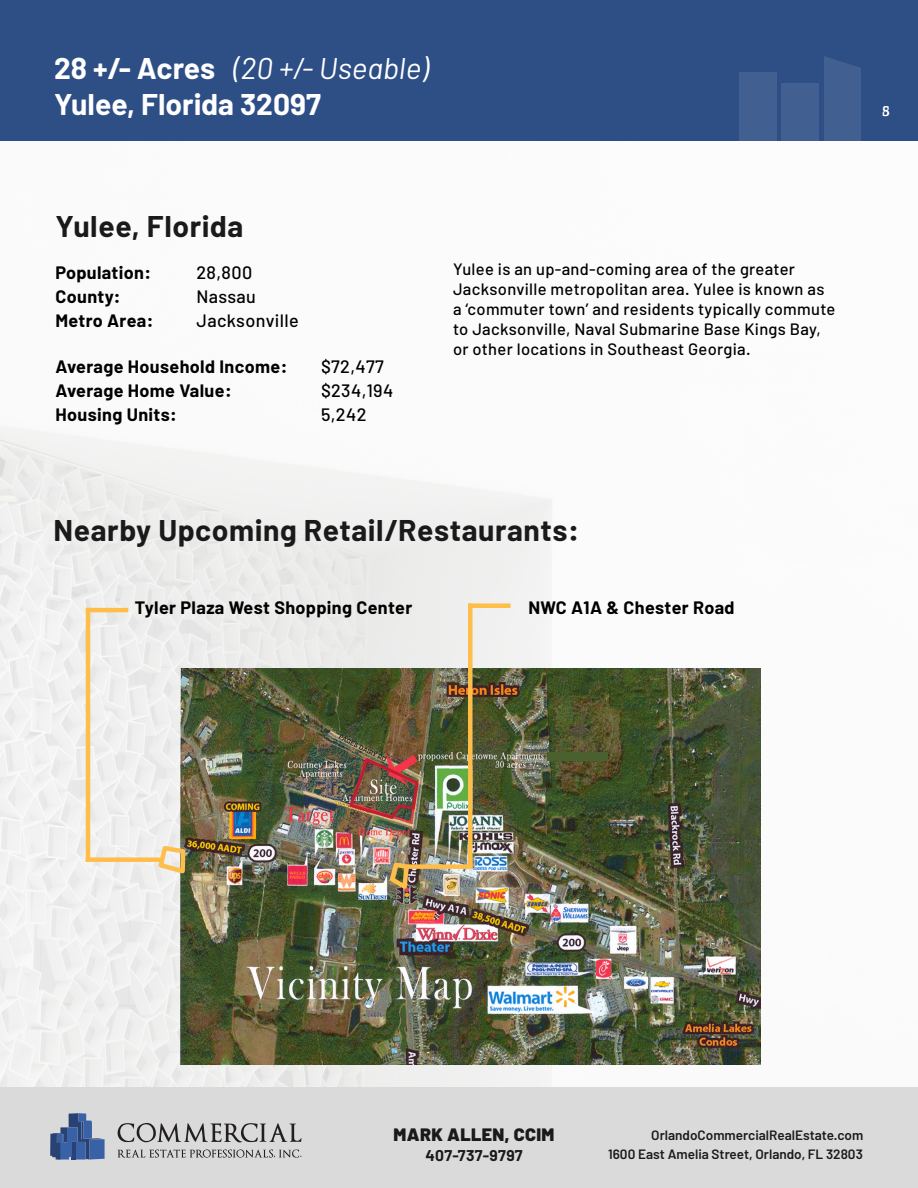
<style>
.page{position:relative;width:918px;height:1188px;background:#fff}
.page>*{position:absolute;margin:0;border:0;box-sizing:border-box;transform-origin:0 0}
.t1{font:700 30px "Barlow";letter-spacing:.02em;color:#1a1a1a}
.t2{font:700 30px/36px "Barlow";color:#fff}
.t3{font:700 18px/24px "Barlow";letter-spacing:.02em;color:#000}
.t4{font:500 18px/24px "Barlow";letter-spacing:.02em;color:#000}
.t5{font:900 18px "Barlow";letter-spacing:.02em;color:#1a1a1a}
.t6{font:500 16.5px/19.8px "Barlow";letter-spacing:.02em;color:#000}
.t7{font:700 15.6px "Barlow";letter-spacing:.02em;color:#1a1a1a}
.t8{font:15px "Myriad Pro";color:#fff}
.t9{font:600 13.5px/19.4px "Barlow";color:#1a1a1a;text-align:right}
.s1{font-weight:400;font-style:italic}
</style>
<div class="page">
<img style="left:0;top:426px;width:761px;height:661px">
<div style="left:0;top:0;width:918px;height:141px;background:#2e4e86"></div>
<div style="left:782px;top:83px;width:37px;height:58px;background:#425f91"></div>
<svg style="left:824px;top:56px;width:37px;height:85px;background:#405d90"></svg>
<div style="left:740px;top:72px;width:37px;height:69px;background:#425f91"></div>
<div style="left:0;top:1087px;width:918px;height:101px;background:#dadada"></div>
<svg style="left:50px;top:1113px;width:55px;height:47px"></svg>
<svg style="left:118px;top:1123px;width:183px;height:19px"></svg>
<svg style="left:118px;top:1149px;width:183px;height:9px"></svg>
<img style="left:180px;top:668px;width:580px;height:397px">
<svg style="left:387px;top:860px;width:24px;height:33px"></svg>
<svg style="left:155px;top:843px;width:33px;height:34px"></svg>
<img style="left:347px;top:756px;width:73px;height:65px">
<div style="left:547px;top:752px;width:61px;height:9px;background:#4a602e"></div>
<hr style="left:88px;top:608px;width:38px;height:4px;background:#ffbe4a">
<hr style="left:86px;top:610px;width:4px;height:250px;background:#ffbe4a">
<div style="left:88px;top:857px;width:73px;height:5px;background:#ffbe4a"></div>
<div style="left:470px;top:603px;width:38px;height:5px;background:#ffbe4a"></div>
<div style="left:468px;top:606px;width:5px;height:261px;background:#ffbe4a"></div>
<div style="left:407px;top:864px;width:63px;height:5px;background:#ffbe4a"></div>
<h1 class="t2" style="left:54px;top:50px;width:376px">28 +/- Acres <span class="s1">(20 +/- Useable)<br></span>Yulee, Florida 32097</h1>
<h1 class="t1" style="left:56px;top:208px;width:189px">Yulee, Florida</h1>
<p class="t3" style="left:56px;top:260px;width:99px">Population:<br>County:<br>Metro Area:</p>
<p class="t4" style="left:197px;top:260px;width:104px">28,800<br>Nassau<br>Jacksonville</p>
<p class="t3" style="left:56px;top:355px;width:233px">Average Household Income:<br>Average Home Value:<br>Housing Units:</p>
<p class="t4" style="left:321px;top:355px;width:74px">$72,477 $234,194<br>5,242</p>
<p class="t6" style="left:453px;top:259px;width:384px">Yulee is an up-and-coming area of the greater Jacksonville metropolitan area. Yulee is known as a ‘commuter town’ and residents typically commute to Jacksonville, Naval Submarine Base Kings Bay, or other locations in Southeast Georgia.</p>
<h1 class="t1" style="left:53px;top:512px;width:527px">Nearby Upcoming Retail/Restaurants:</h1>
<p class="t3" style="left:135px;top:596px;width:279px">Tyler Plaza West Shopping Center</p>
<p class="t3" style="left:528px;top:596px;width:208px">NWC A1A &amp; Chester Road</p>
<p class="t8" style="left:882px;top:101px;width:9px">8</p>
<p class="t8" style="left:882px;top:101px;width:9px">5</p>
<p class="t5" style="left:394px;top:1124px;width:162px">MARK ALLEN, CCIM</p>
<p class="t7" style="left:425px;top:1145px;width:99px">407-737-9797</p>
<p class="t9" style="left:608px;top:1125px;width:257px">OrlandoCommercialRealEstate.com<br>1600 East Amelia Street, Orlando, FL 32803</p>
</div>
